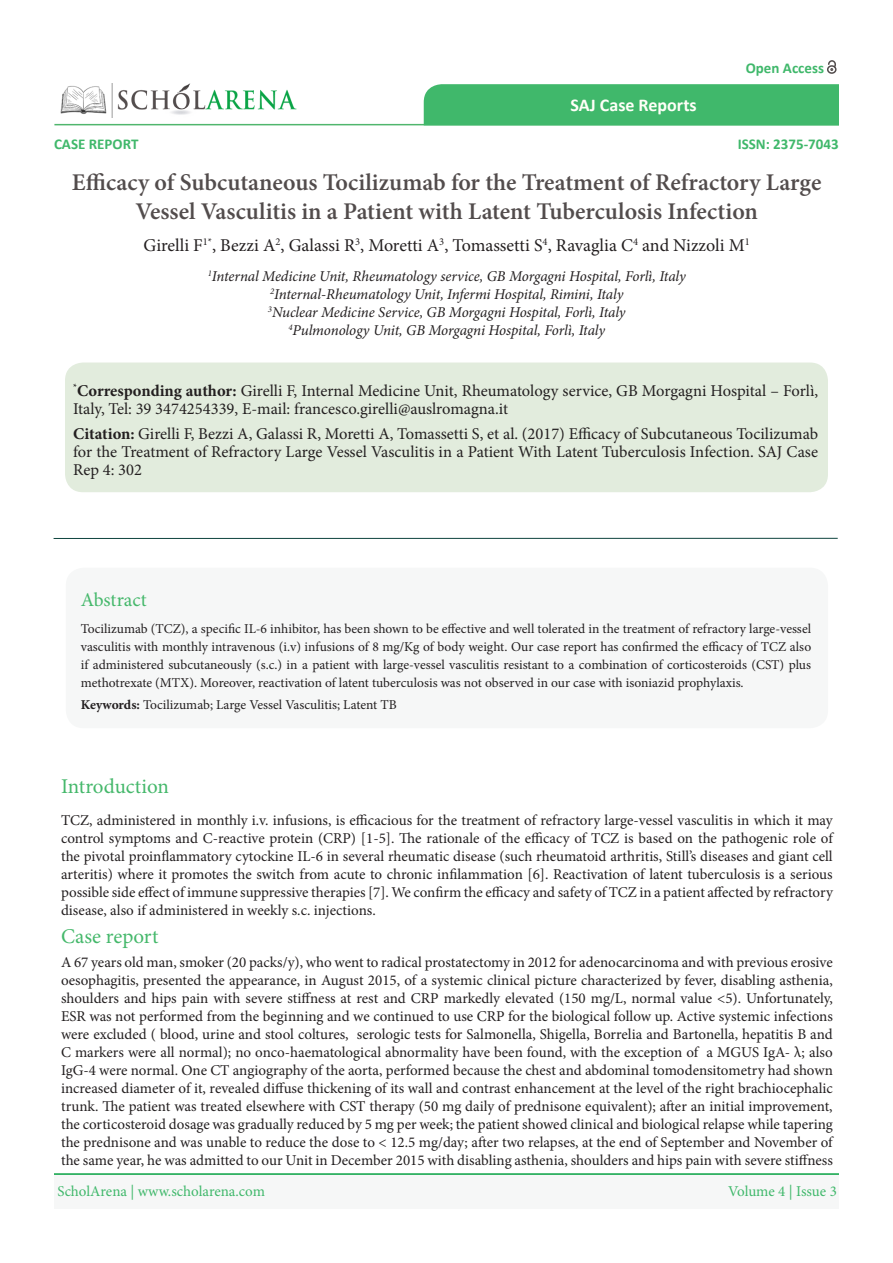
<style>
.page{position:relative;width:893px;height:1263px;background:#fff}
.page>*{position:absolute;margin:0;border:0;box-sizing:border-box;transform-origin:0 0}
.t1{font:600 24px/28.8px "Minion Pro";color:#524c4c;text-align:center}
.t2{font:21px "Minion Pro";color:#45b86b}
.t3{font:19.5px "Minion Pro";color:#45b86b}
.t4{font:18px "Minion Pro";color:#231f20}
.t5{font:700 18px "Calibri";color:#fffff8}
.t6{font:16.5px/18px "Minion Pro";color:#231f20}
.t7{font:15px/18px "Minion Pro";color:#231f20;text-align:justify}
.t8{font:italic 15px "Minion Pro";letter-spacing:-.01em;color:#231f20}
.t9{font:15px "Minion Pro";letter-spacing:-.005em;color:#40b86b}
.t10{font:700 15px "Calibri";color:#40b86b}
.t11{font:13.5px/18px "Minion Pro";color:#231f20;text-align:justify}
.t12{font:10.5px "Minion Pro";color:#231f20}
.t13{font:700 9.6px "Minion Pro";color:#231f20}
.t14{font:italic 8.7px "Minion Pro";color:#231f20}
.s1{font-size:18px}
.s2{font-weight:700}
</style>
<div class="page">
<hr style="left:54px;top:538px;width:784px;height:1px;background:#0d433d">
<div style="left:65px;top:362px;width:763px;height:130px;background:#e2ecdd;border-radius:18px"></div>
<div style="left:66px;top:568px;width:762px;height:160px;background:#f6f7f7;border-radius:18px"></div>
<img style="left:60px;top:83px;width:237px;height:34px">
<hr style="left:54px;top:124px;width:785px;height:1px;background:#50b66d">
<svg style="left:54px;top:123px;width:88px;height:3px"></svg>
<div style="left:54px;top:1174px;width:785px;height:35px;background:#f6f7f7"></div>
<hr style="left:54px;top:1173px;width:785px;height:2px;background:#0aa345">
<svg style="left:424px;top:60px;width:415px;height:66px"></svg>
<p class="t10" style="left:54px;top:134px;width:86px">CASE REPORT</p>
<p class="t5" style="left:570px;top:94px;width:128px">SAJ Case Reports</p>
<p class="t10" style="left:746px;top:58px;width:80px">Open Access</p>
<p class="t10" style="left:738px;top:134px;width:103px">ISSN: 2375-7043</p>
<p class="t1" style="left:72px;top:168px;width:751px">Efficacy of Subcutaneous Tocilizumab for the Treatment of Refractory Large<br>Vessel Vasculitis in a Patient with Latent Tuberculosis Infection</p>
<p class="t12" style="left:275px;top:235px;width:7px">2</p>
<p class="t4" style="left:144px;top:233px;width:388px">Girelli ,<sup>*1</sup>F Bezzi A , Galassi R , Moretti A , Tomassetti</p>
<p class="t4" style="left:548px;top:233px;width:87px">, Ravaglia C</p>
<p class="t12" style="left:745px;top:235px;width:7px">1</p>
<p class="t4" style="left:642px;top:233px;width:104px">and Nizzoli M</p>
<p class="t12" style="left:355px;top:235px;width:7px">3</p>
<p class="t12" style="left:439px;top:235px;width:7px">3</p>
<p class="t12" style="left:534px;top:235px;width:15px">4<span class="s1">S</span></p>
<p class="t12" style="left:633px;top:235px;width:7px">4</p>
<p class="t8" style="left:212px;top:266px;width:475px">Internal Medicine Unit, Rheumatology service, GB Morgagni Hospital, Forlì, Italy</p>
<p class="t8" style="left:274px;top:284px;width:351px">Internal-Rheumatology Unit, Infermi Hospital, Rimini, Italy</p>
<p class="t14" style="left:268px;top:304px;width:6px">3</p>
<p class="t14" style="left:288px;top:322px;width:6px">4</p>
<p class="t14" style="left:208px;top:268px;width:6px">1</p>
<p class="t14" style="left:270px;top:286px;width:6px">2</p>
<p class="t8" style="left:272px;top:302px;width:355px">Nuclear Medicine Service, GB Morgagni Hospital, Forlì, Italy</p>
<p class="t8" style="left:292px;top:320px;width:314px">Pulmonology Unit, GB Morgagni Hospital, Forlì, Italy</p>
<p class="t13" style="left:73px;top:381px;width:5px">*</p>
<p class="t6" style="left:73px;top:382px;width:746px"><span class="s2">Corresponding author:</span> Girelli ,F Internal Medicine Unit, Rheumatology service, GB Morgagni Hospital – Forlì,<br>Italy, Tel: 39 3474254339, -E mail: francesco.girelli@auslromagna i t.</p>
<p class="t6" style="left:73px;top:424px;width:747px;text-align:justify"><span class="s2">Citation:</span> Girelli ,F Bezzi A, Galassi R, Moretti A, Tomassetti ,S et al (. 2017) Efficacy of Subcutaneous Tocilizumab for the Treatment of Refractory Large Vessel Vasculitis in a Patient With Latent Tuberculosis Infection. SAJ Case Rep 4: 302</p>
<p class="t3" style="left:81px;top:587px;width:68px">Abstract</p>
<p class="t11" style="left:81px;top:619px;width:732px">Tocilizumab (TCZ a,) specific IL-6 inhibitor, has been shown to be effective and well tolerated in the treatment of refractory large-vessel vasculitis with monthly intravenous ( v.i ) infusions of 8 mg/Kg of body weight. Our case report has confirmed the efficacy of TCZ also if administered subcutaneously ( ) .c.s in a patient with large-vessel vasculitis resistant to a combination of corticosteroids (CST) plus methotrexate (MTX .) Moreover, reactivation of latent tuberculosis was not observed in our case with isoniazid prophylaxis.</p>
<p class="t11" style="left:81px;top:696px;width:317px"><span class="s2">Keywords:</span> Tocilizumab; Large Vessel Vasculitis; Latent TB</p>
<p class="t2" style="left:61px;top:772px;width:109px">Introduction</p>
<p class="t7" style="left:61px;top:811px;width:773px">TCZ, administered in monthly .v.i infusions is, efficacious for the treatment of refractory large-vessel vasculitis in which it may control symptoms and C-reactive protein (CRP) [1-5 .] The rationale of the efficacy of TCZ is based on the pathogenic role of the pivotal proinflammatory cytockine IL-6 in several rheumatic disease (such rheumatoid arthritis, Stills’ diseases and giant cell arteritis) where it promotes the switch from acute to chronic infilammation [ .]6 Reactivation of latent tuberculosis is a serious possible side effect of immune suppressive therapies .]7[ We confirm the efficacy and safety of TCZ in a patient affected by refractory disease, also if administered in weekly .c.s injections.</p>
<p class="t7" style="left:61px;top:953px;width:773px;text-align:right">A 67 years old man, smoker (20 packs , )y/ who went to radical prostatectomy in 2012 for adenocarcinoma and with previous erosive oesophagitis, presented the appearance in, August 2015, of a systemic clinical picture characterized by fever, disabling asthenia, shoulders and hips pain with severe stiffness at rest and CRP markedly elevated (150 mg ,L/ normal value &lt; .)5 Unfortunately, ESR was not performed from the beginning and we continued to use CRP for the biological follow up. Active systemic infections serologic tests for Salmonella, Shigella, Borrelia and Bartonella, hepatitis B and</p>
<p class="t2" style="left:61px;top:922px;width:99px">Case report</p>
<p class="t7" style="left:61px;top:1025px;width:289px">were excluded ( blood, urine and stool coltures,</p>
<p class="t7" style="left:61px;top:1043px;width:773px;text-align:left">C markers were all normal); no onco-haematological abnormality have been found, with the exception of<br>IgG-4 were normal. One CT angiography of the aorta, performed because the chest and abdominal tomodensitometry had shown increased diameter of ,i t revealed diffuse thickening of its wall and contrast enhancement at the level of the right brachiocephalic trunk. The patient was treated elsewhere with CST therapy (50 mg daily of prednisone equivalent); after an initial improvement, the corticosteroid dosage was gradually reduced by 5 mg per week; the patient showed clinical and biological relapse while tapering the prednisone and was unable to reduce the dose to &lt; 12.5 mg/day; after two relapses, at the end of September and November of the same year, he was admitted to our Unit in December 2015 with disabling asthenia, shoulders and hips pain with severe stiffness</p>
<p class="t7" style="left:706px;top:1043px;width:128px">a MGUS IgA λ- ; also</p>
<p class="t9" style="left:57px;top:1181px;width:209px">ScholArena | www.scholarena.com</p>
<p class="t9" style="left:728px;top:1181px;width:110px">Volume 4 | Issue 3</p>
</div>
